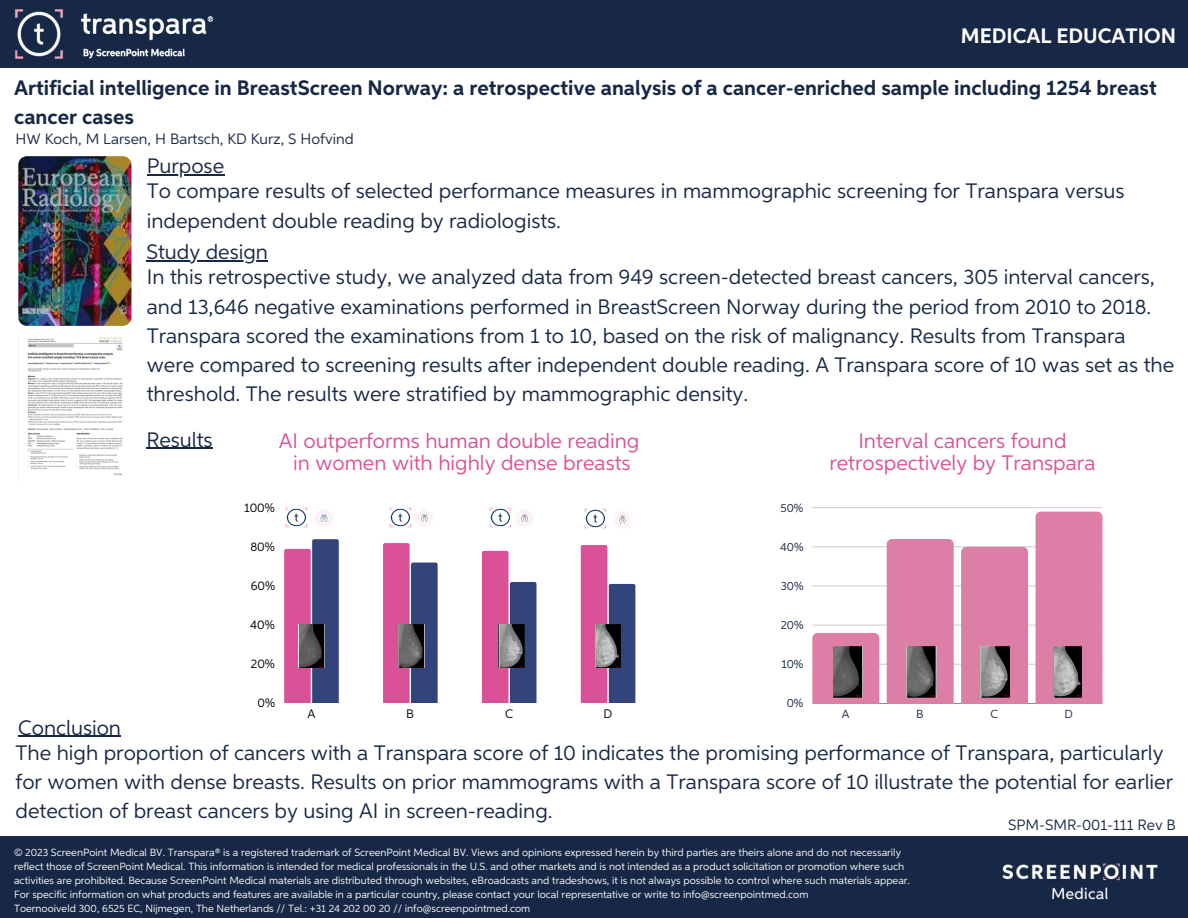
<style>
.page{position:relative;width:1188px;height:918px;background:#fff}
.page>*{position:absolute;margin:0;border:0;box-sizing:border-box;transform-origin:0 0}
.t1{font:21px/29.2px "Aspira";color:#172846}
.t2{font:700 21px/29.2px "Aspira";color:#172846}
.t3{font:21px/22.5px "Aspira";color:#db5197;text-align:center}
.t4{font:700 21px "Aspira";color:#fefefe}
.t5{font:15px "Aspira";color:#172846}
.t6{font:12.45px "Aspira";color:#000}
.t7{font:11.7px "Aspira";color:#172846}
.t8{font:10.5px/14px "Aspira";color:#fefefe}
</style>
<div class="page">
<img style="left:18px;top:156px;width:113px;height:170px;border-radius:9px">
<svg style="left:284px;top:539px;width:55px;height:164px;background:#8c5690"></svg>
<svg style="left:383px;top:543px;width:55px;height:160px;background:#995d95"></svg>
<svg style="left:482px;top:551px;width:55px;height:152px;background:#a3659b"></svg>
<svg style="left:581px;top:545px;width:54px;height:158px;background:#a5679c"></svg>
<img style="left:299px;top:624px;width:26px;height:44px">
<img style="left:399px;top:624px;width:25px;height:44px">
<img style="left:499px;top:624px;width:26px;height:44px">
<img style="left:595px;top:624px;width:25px;height:44px">
<img style="left:285px;top:508px;width:22px;height:20px">
<img style="left:389px;top:508px;width:22px;height:20px">
<img style="left:489px;top:508px;width:22px;height:20px">
<img style="left:584px;top:509px;width:22px;height:20px">
<img style="left:316px;top:510px;width:16px;height:16px">
<img style="left:417px;top:510px;width:15px;height:16px">
<img style="left:517px;top:510px;width:15px;height:16px">
<img style="left:615px;top:512px;width:15px;height:16px">
<hr style="left:812px;top:664px;width:291px;height:1px;background:#172846">
<hr style="left:812px;top:625px;width:291px;height:1px;background:#172846">
<hr style="left:812px;top:586px;width:291px;height:1px;background:#172846">
<hr style="left:812px;top:547px;width:291px;height:1px;background:#172846">
<hr style="left:812px;top:507px;width:291px;height:1px;background:#172846">
<hr style="left:812px;top:703px;width:291px;height:1px;background:#172846">
<div style="left:812px;top:633px;width:67px;height:70px;background:#dc7ea6"></div>
<div style="left:887px;top:539px;width:67px;height:164px;background:#dc7ea6"></div>
<div style="left:961px;top:547px;width:67px;height:156px;background:#dc7ea6"></div>
<div style="left:1036px;top:512px;width:66px;height:191px;background:#dc7ea6"></div>
<img style="left:834px;top:647px;width:29px;height:51px">
<img style="left:980px;top:647px;width:30px;height:51px">
<img style="left:907px;top:647px;width:29px;height:51px">
<img style="left:1054px;top:647px;width:28px;height:51px">
<img style="left:27px;top:336px;width:96px;height:140px">
<hr style="left:18px;top:736px;width:103px;height:1px;background:#172846">
<hr style="left:146px;top:260px;width:122px;height:2px;background:#172846">
<hr style="left:146px;top:448px;width:67px;height:1px;background:#172846">
<hr style="left:147px;top:174px;width:77px;height:1px;background:#172846">
<div style="left:0;top:0;width:1188px;height:67px;background:#172846"></div>
<img style="left:15px;top:10px;width:198px;height:48px">
<div style="left:0;top:836px;width:1188px;height:82px;background:#172846"></div>
<img style="left:1002px;top:863px;width:156px;height:37px">
<p class="t4" style="left:961px;top:26px;width:217px">MEDICAL EDUCATION</p>
<p class="t2" style="left:14px;top:75px;width:1144px">Artificial intelligence in BreastScreen Norway: a retrospective analysis of a cancer‑enriched sample including 1254 breast cancer cases</p>
<p class="t5" style="left:16px;top:133px;width:340px">HW Koch, M Larsen, H Bartsch, KD Kurz, S Hofvind</p>
<p class="t1" style="left:147px;top:153px;width:79px">Purpose</p>
<p class="t1" style="left:147px;top:178px;width:979px">To compare results of selected performance measures in mammographic screening for Transpara versus independent double reading by radiologists.</p>
<p class="t1" style="left:146px;top:239px;width:123px">Study design</p>
<p class="t1" style="left:147px;top:264px;width:1029px">In this retrospective study, we analyzed data from 949 screen-detected breast cancers, 305 interval cancers, and 13,646 negative examinations performed in BreastScreen Norway during the period from 2010 to 2018.<br>Transpara scored the examinations from 1 to 10, based on the risk of malignancy. Results from Transpara were compared to screening results after independent double reading. A Transpara score of 10 was set as the threshold. The results were stratified by mammographic density.</p>
<p class="t1" style="left:146px;top:426px;width:68px">Results</p>
<p class="t1" style="left:18px;top:714px;width:104px">Conclusion</p>
<p class="t3" style="left:279px;top:431px;width:362px">AI outperforms human double reading</p>
<p class="t3" style="left:293px;top:453px;width:339px">in women with highly dense breasts</p>
<p class="t6" style="left:244px;top:503px;width:32px">100%</p>
<p class="t6" style="left:250px;top:542px;width:26px">80%</p>
<p class="t6" style="left:251px;top:581px;width:26px">60%</p>
<p class="t6" style="left:250px;top:619px;width:26px">40%</p>
<p class="t6" style="left:251px;top:658px;width:26px">20%</p>
<p class="t6" style="left:258px;top:697px;width:19px">0%</p>
<p class="t6" style="left:308px;top:708px;width:10px">A</p>
<p class="t6" style="left:406px;top:708px;width:9px">B</p>
<p class="t6" style="left:505px;top:708px;width:9px">C</p>
<p class="t6" style="left:604px;top:708px;width:10px">D</p>
<p class="t7" style="left:781px;top:503px;width:24px">50%</p>
<p class="t7" style="left:780px;top:542px;width:25px">40%</p>
<p class="t7" style="left:781px;top:581px;width:24px">30%</p>
<p class="t7" style="left:781px;top:620px;width:24px">20%</p>
<p class="t7" style="left:781px;top:659px;width:24px">10%</p>
<p class="t7" style="left:787px;top:698px;width:18px">0%</p>
<p class="t3" style="left:829px;top:431px;width:268px">Interval cancers found retrospectively by Transpara</p>
<p class="t7" style="left:842px;top:709px;width:9px">A</p>
<p class="t7" style="left:916px;top:709px;width:9px">B</p>
<p class="t7" style="left:991px;top:709px;width:9px">C</p>
<p class="t7" style="left:1065px;top:709px;width:10px">D</p>
<p class="t1" style="left:16px;top:739px;width:1159px">The high proportion of cancers with a Transpara score of 10 indicates the promising performance of Transpara, particularly for women with dense breasts. Results on prior mammograms with a Transpara score of 10 illustrate the potential for earlier detection of breast cancers by using AI in screen-reading.</p>
<p class="t5" style="left:1008px;top:818px;width:169px">SPM-SMR-001-111 Rev B</p>
<p class="t8" style="left:14px;top:846px;width:897px">© 2023 ScreenPoint Medical BV. Transpara® is a registered trademark of ScreenPoint Medical BV. Views and opinions expressed herein by third parties are theirs alone and do not necessarily reflect those of ScreenPoint Medical. This information is intended for medical professionals in the U.S. and other markets and is not intended as a product solicitation or promotion where such activities are prohibited. Because ScreenPoint Medical materials are distributed through websites, eBroadcasts and tradeshows, it is not always possible to control where such materials appear.<br>For specific information on what products and features are available in a particular country, please contact your local representative or write to info@screenpointmed.com</p>
<p class="t8" style="left:14px;top:902px;width:518px">Toernooiveld 300, 6525 EC, Nijmegen, The Netherlands // Tel.: +31 24 202 00 20 // info@screenpointmed.com</p>
</div>
